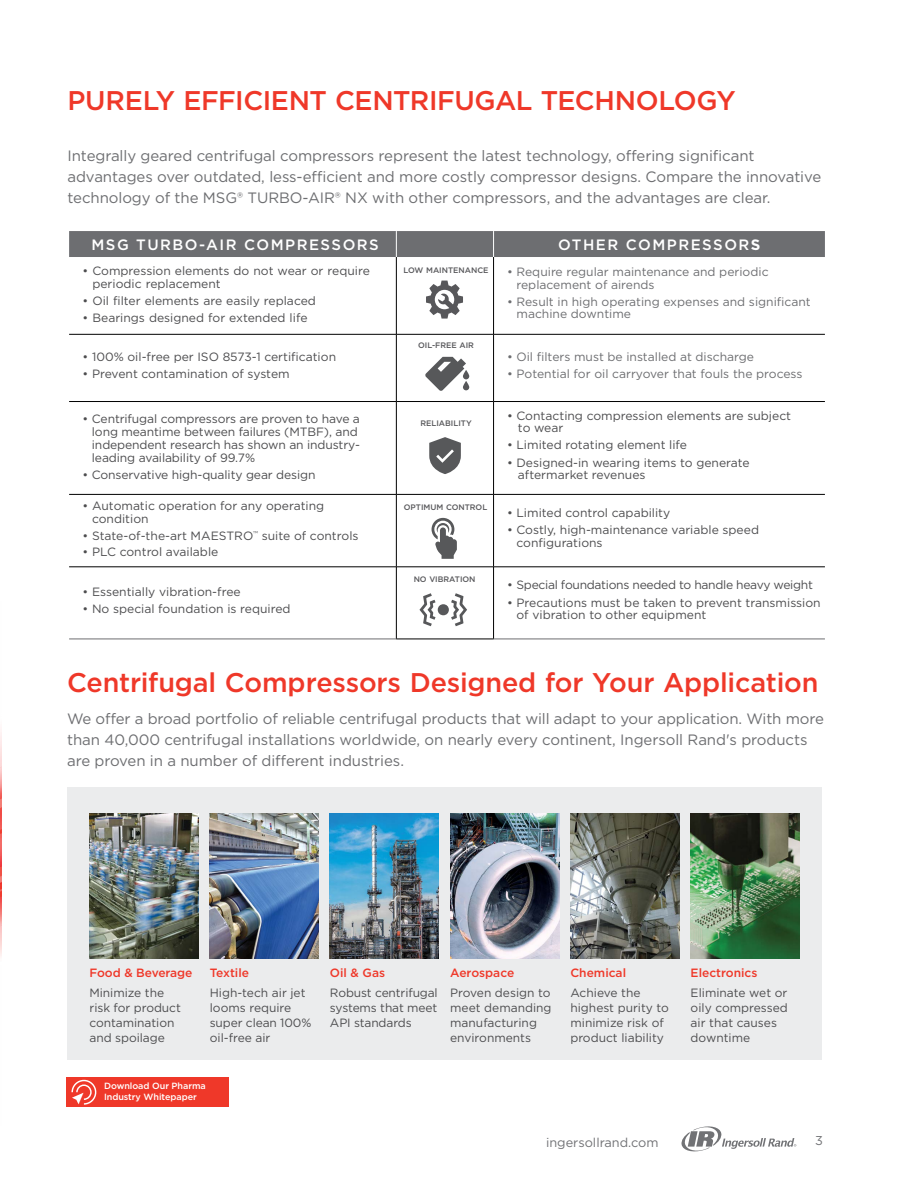
<style>
.page{position:relative;width:918px;height:1188px;background:#fff}
.page>*{position:absolute;margin:0;border:0;box-sizing:border-box;transform-origin:0 0}
.t1{font:500 27px "Gotham";letter-spacing:-.01em;color:#ef3829}
.t2{font:15px/21px "Gotham";letter-spacing:-.005em;color:#6d6e71}
.t3{font:500 15px "Gotham";letter-spacing:.1em;color:#fff}
.t4{font:12.75px "Gotham";color:#717275}
.t5{font:12px/15px "Gotham";color:#4d4d4f}
.t6{font:12px/12.8px "Gotham";color:#6d6e71}
.t7{font:500 12px "Gotham";color:#ef3829}
.t8{font:12px "Gotham";letter-spacing:-.025em;color:#4d4d4f}
.t9{font:500 9px/10.5px "Gotham";letter-spacing:-.005em;color:#fff}
.t10{font:500 7.95px "Gotham";color:#57575a}
.s1{font-weight:700}
</style>
<div class="page">
<svg style="left:681px;top:1126px;width:115px;height:26px"></svg>
<img style="left:0;top:732px;width:1px;height:225px">
<div style="left:67px;top:787px;width:755px;height:273px;background:#ebeced"></div>
<img style="left:90px;top:813px;width:108px;height:146px">
<img style="left:210px;top:813px;width:109px;height:146px">
<img style="left:330px;top:813px;width:109px;height:146px">
<img style="left:450px;top:813px;width:109px;height:146px">
<img style="left:570px;top:813px;width:109px;height:146px">
<img style="left:691px;top:813px;width:108px;height:146px">
<hr style="left:69px;top:334px;width:327px;height:1px;background:#000">
<hr style="left:69px;top:401px;width:327px;height:1px;background:#000">
<hr style="left:69px;top:494px;width:327px;height:1px;background:#000">
<hr style="left:69px;top:567px;width:327px;height:1px;background:#000">
<hr style="left:396px;top:334px;width:98px;height:1px;background:#000">
<hr style="left:494px;top:334px;width:331px;height:1px;background:#000">
<hr style="left:396px;top:401px;width:98px;height:1px;background:#000">
<hr style="left:494px;top:401px;width:331px;height:1px;background:#000">
<hr style="left:396px;top:494px;width:98px;height:1px;background:#000">
<hr style="left:494px;top:494px;width:331px;height:1px;background:#000">
<hr style="left:396px;top:567px;width:98px;height:1px;background:#000">
<hr style="left:494px;top:567px;width:331px;height:1px;background:#000">
<hr style="left:396px;top:639px;width:98px;height:1px;background:#000">
<hr style="left:493px;top:257px;width:1px;height:77px;background:#000">
<hr style="left:396px;top:335px;width:1px;height:66px;background:#000">
<hr style="left:493px;top:335px;width:1px;height:66px;background:#000">
<hr style="left:396px;top:402px;width:1px;height:92px;background:#000">
<hr style="left:493px;top:402px;width:1px;height:92px;background:#000">
<hr style="left:396px;top:495px;width:1px;height:72px;background:#000">
<hr style="left:493px;top:495px;width:1px;height:72px;background:#000">
<hr style="left:396px;top:567px;width:1px;height:72px;background:#000">
<hr style="left:493px;top:567px;width:1px;height:72px;background:#000">
<hr style="left:69px;top:639px;width:327px;height:1px;background:#6d6e71">
<hr style="left:494px;top:639px;width:331px;height:1px;background:#6d6e71">
<div style="left:69px;top:231px;width:756px;height:26px;background:#6d6e71"></div>
<hr style="left:396px;top:257px;width:1px;height:77px;background:#000">
<svg style="left:426px;top:281px;width:37px;height:38px"></svg>
<svg style="left:425px;top:357px;width:41px;height:34px"></svg>
<svg style="left:463px;top:370px;width:6px;height:9px"></svg>
<svg style="left:463px;top:381px;width:6px;height:9px"></svg>
<svg style="left:429px;top:437px;width:32px;height:37px"></svg>
<div style="left:438px;top:604px;width:11px;height:11px;background:#57585a;border-radius:50%"></div>
<svg style="left:451px;top:593px;width:16px;height:33px"></svg>
<svg style="left:419px;top:593px;width:17px;height:33px"></svg>
<svg style="left:432px;top:518px;width:25px;height:41px"></svg>
<div style="left:66px;top:1078px;width:163px;height:29px;background:#ef3829"></div>
<svg style="left:71px;top:1079px;width:26px;height:26px"></svg>
<h1 class="t1" style="left:68px;top:83px;width:670px">PURELY EFFICIENT CENTRIFUGAL TECHNOLOGY</h1>
<p class="t2" style="left:68px;top:145px;width:755px">Integrally geared centrifugal compressors represent the latest technology, offering significant advantages over outdated, less-efficient and more costly compressor designs. Compare the innovative technology of the MSG® TURBO-AIR® NX with other compressors, and the advantages are clear.</p>
<p class="t3" style="left:91px;top:235px;width:289px">MSG TURBO-AIR COMPRESSORS</p>
<p class="t3" style="left:558px;top:235px;width:204px">OTHER COMPRESSOR<span class="s1">S</span></p>
<p class="t5" style="left:92px;top:264px;width:279px;line-height:12.8px;text-indent:-10px">• Compression elements do not wear or require periodic replacement</p>
<p class="t5" style="left:83px;top:293px;width:235px">• Oil filter elements are easily replaced</p>
<p class="t5" style="left:83px;top:310px;width:226px">• Bearings designed for extended life</p>
<p class="t6" style="left:516px;top:265px;width:254px;text-indent:-9px">• Require regular maintenance and periodic replacement of airends</p>
<p class="t6" style="left:516px;top:295px;width:296px;text-indent:-9px">• Result in high operating expenses and significant machine downtime</p>
<p class="t10" style="left:404px;top:265px;width:86px">LOW MAINTENANCE</p>
<p class="t5" style="left:83px;top:349px;width:255px">• 100% oil-free per ISO 8573-1 certification</p>
<p class="t5" style="left:83px;top:366px;width:209px">• Prevent contamination of system</p>
<p class="t5" style="left:92px;top:412px;width:270px;line-height:12.8px;text-indent:-9px">• Centrifugal compressors are proven to have a long meantime between failures (MTBF), and independent research has shown an industry&shy;leading availability of 99.7%</p>
<p class="t5" style="left:83px;top:467px;width:234px">• Conservative high-quality gear design</p>
<p class="t5" style="left:92px;top:499px;width:234px;line-height:12.8px;text-indent:-9px">• Automatic operation for any operating condition</p>
<p class="t5" style="left:83px;top:528px;width:277px">• State-of-the-art MAESTRO<sup>™</sup> suite of controls</p>
<p class="t5" style="left:83px;top:544px;width:137px">• PLC control available</p>
<p class="t5" style="left:83px;top:584px;width:160px">• Essentially vibration-free</p>
<p class="t5" style="left:83px;top:601px;width:210px">• No special foundation is required</p>
<p class="t10" style="left:418px;top:340px;width:57px">OIL-FREE AIR</p>
<p class="t10" style="left:420px;top:418px;width:53px">RELIABILITY</p>
<p class="t10" style="left:404px;top:502px;width:85px">OPTIMUM CONTROL</p>
<p class="t10" style="left:414px;top:574px;width:63px">NO VIBRATION</p>
<p class="t6" style="left:507px;top:350px;width:249px">• Oil filters must be installed at discharge</p>
<p class="t6" style="left:507px;top:367px;width:297px">• Potential for oil carryover that fouls the process</p>
<p class="t5" style="left:518px;top:409px;width:275px;line-height:12.8px;text-indent:-11px">• Contacting compression elements are subject to wear</p>
<p class="t5" style="left:507px;top:437px;width:182px">• Limited rotating element life</p>
<p class="t5" style="left:518px;top:456px;width:233px;line-height:12.8px;text-indent:-11px">• Designed-in wearing items to generate aftermarket revenues</p>
<p class="t5" style="left:507px;top:505px;width:165px">• Limited control capability</p>
<p class="t5" style="left:516px;top:523px;width:244px;line-height:12.8px;text-indent:-9px">• Costly, high-maintenance variable speed configurations</p>
<p class="t8" style="left:507px;top:578px;width:307px">• Special foundations needed to handle heavy weight</p>
<p class="t5" style="left:516px;top:596px;width:306px;line-height:12.8px;text-indent:-9px">• Precautions must be taken to prevent transmission of vibration to other equipment</p>
<h1 class="t1" style="left:67px;top:665px;width:753px">Centrifugal Compressors Designed for Your Application</h1>
<p class="t2" style="left:67px;top:708px;width:758px">We offer a broad portfolio of reliable centrifugal products that will adapt to your application. With more than 40,000 centrifugal installations worldwide, on nearly every continent, Ingersoll Rand's products are proven in a number of different industries.</p>
<p class="t7" style="left:90px;top:964px;width:104px">Food &amp; Beverage</p>
<p class="t5" style="left:90px;top:985px;width:93px">Minimize the risk for product contamination and spoilage</p>
<p class="t7" style="left:210px;top:964px;width:41px">Textile</p>
<p class="t5" style="left:210px;top:985px;width:103px">High-tech air jet looms require super clean 100% oil-free air</p>
<p class="t9" style="left:104px;top:1081px;width:103px">Download Our Pharma<br>Industry Whitepaper</p>
<p class="t7" style="left:330px;top:964px;width:57px">Oil &amp; Gas</p>
<p class="t5" style="left:330px;top:985px;width:109px;text-align:justify">Robust centrifugal systems that meet API standards</p>
<p class="t7" style="left:450px;top:964px;width:66px">Aerospace</p>
<p class="t5" style="left:450px;top:985px;width:103px">Proven design to meet demanding manufacturing environments</p>
<p class="t7" style="left:570px;top:964px;width:57px">Chemical</p>
<p class="t5" style="left:570px;top:985px;width:100px">Achieve the highest purity to minimize risk of product liability</p>
<p class="t7" style="left:691px;top:964px;width:68px">Electronics</p>
<p class="t5" style="left:691px;top:985px;width:99px">Eliminate wet or oily compressed air that causes downtime</p>
<p class="t4" style="left:546px;top:1134px;width:114px">ingersollrand.com</p>
<p class="t4" style="left:815px;top:1133px;width:9px">3</p>
</div>
